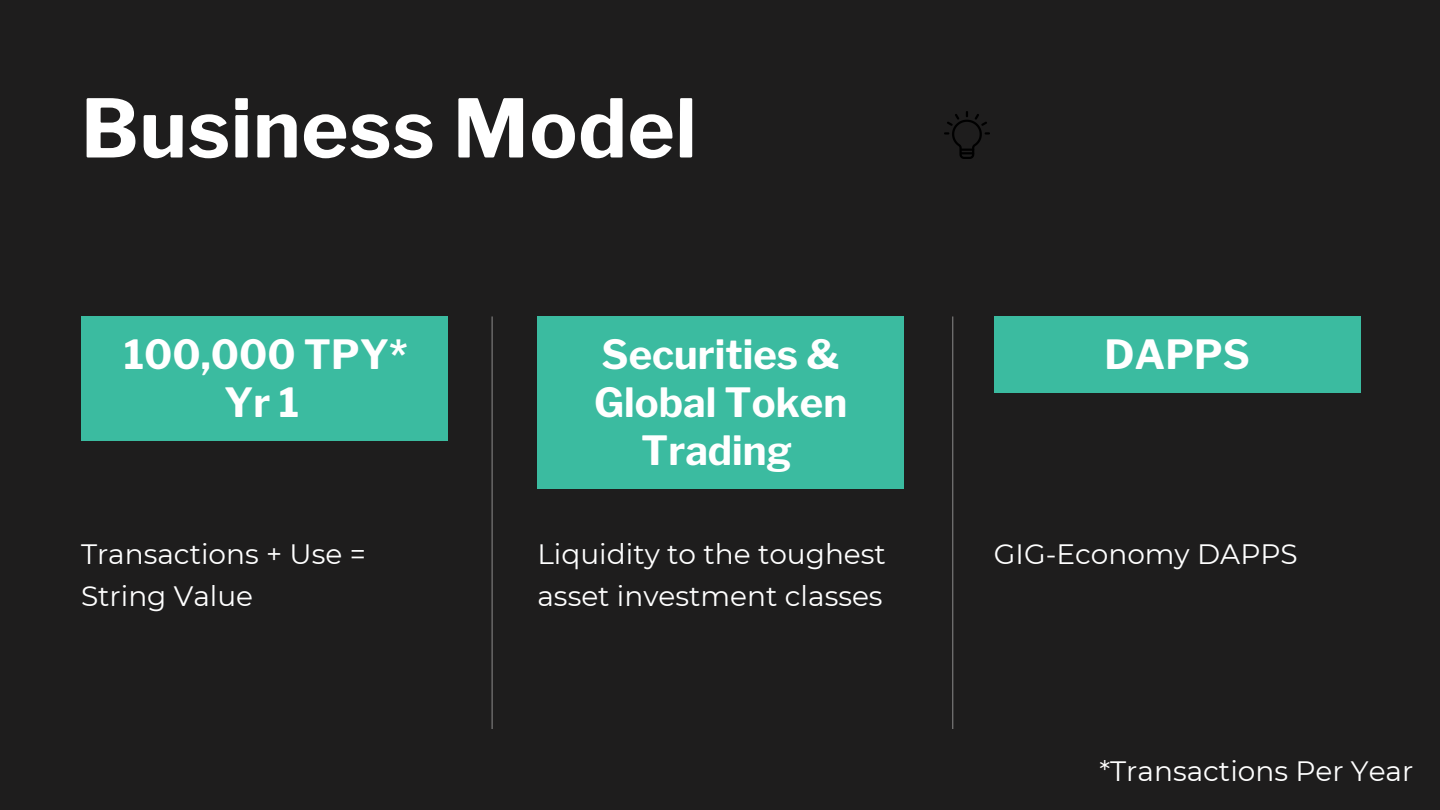
<style>
.page{position:relative;width:1440px;height:810px;background:#1e1d1d}
.page>*{position:absolute;margin:0;border:0;box-sizing:border-box;transform-origin:0 0}
.t1{font:700 80px "Libre Franklin";letter-spacing:.01em;color:#fff}
.t2{font:700 40px/48px "Libre Franklin";color:#fff;text-align:center}
.t3{font:28px/41.2px "Montserrat";color:#fff}
</style>
<div class="page">
<img style="left:945px;top:111px;width:44px;height:47px">
<div style="left:81px;top:317px;width:367px;height:124px;background:#3bbba0"></div>
<div style="left:537px;top:317px;width:367px;height:172px;background:#3bbba0"></div>
<div style="left:994px;top:317px;width:367px;height:76px;background:#3bbba0"></div>
<hr style="left:492px;top:316px;width:1px;height:413px;background:#fff">
<hr style="left:952px;top:316px;width:1px;height:413px;background:#fff">
<p class="t1" style="left:81px;top:80px;width:617px">Business Model</p>
<p class="t2" style="left:124px;top:331px;width:286px">100,000 TPY*<br>Yr1</p>
<p class="t2" style="left:594px;top:331px;width:255px">Securities &amp;<br>Global Token<br>Trading</p>
<p class="t2" style="left:1105px;top:331px;width:147px">DAPPS</p>
<p class="t3" style="left:81px;top:534px;width:286px">Transactions + Use =<br>String Value</p>
<p class="t3" style="left:994px;top:534px;width:305px">GIG-Economy DAPPS</p>
<p class="t3" style="left:537px;top:534px;width:350px">Liquidity to the toughest asset investment classes</p>
<p class="t3" style="left:1099px;top:750px;width:315px">*Transactions Per Year</p>
</div>
